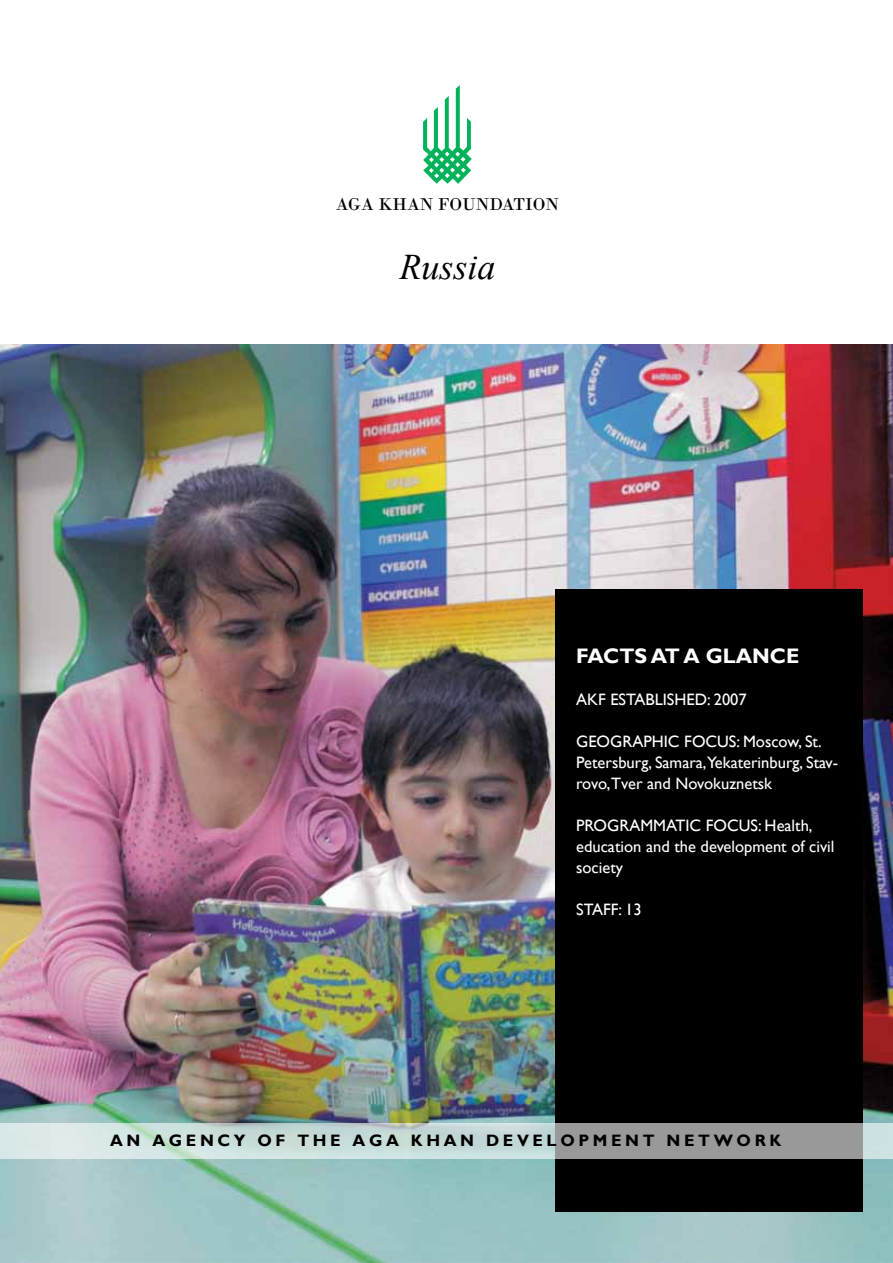
<style>
.page{position:relative;width:893px;height:1263px;background:#fff}
.page>*{position:absolute;margin:0;border:0;box-sizing:border-box;transform-origin:0 0}
.t1{font:italic 36px "Times New Roman";color:#000}
.t2{font:700 21px "Gill Sans";color:#fff}
.t3{font:18px "Bodoni";color:#000}
.t4{font:16.5px/21px "Gill Sans";color:#fff}
.t5{font:700 16.5px "Gill Sans";letter-spacing:.22em;color:#000}
</style>
<div class="page">
<img style="left:0;top:345px;width:893px;height:918px">
<svg style="left:423px;top:85px;width:49px;height:99px"></svg>
<div style="left:555px;top:589px;width:308px;height:623px;background:#000"></div>
<svg style="left:0;top:1124px;width:893px;height:35px;background:#bac7c5"></svg>
<p class="t3" style="left:336px;top:193px;width:225px">AGA KHAN FOUNDATION</p>
<h1 class="t1" style="left:400px;top:242px;width:98px">Russia</h1>
<p class="t2" style="left:576px;top:643px;width:225px">FACTS AT A GLANCE</p>
<p class="t4" style="left:576px;top:689px;width:172px">AKF ESTABLISHED: 2007</p>
<p class="t4" style="left:576px;top:731px;width:263px">GEOGRAPHIC FOCUS: Moscow, St.<br>Petersburg, Samara,Yekaterinburg, Stav&shy;rovo,Tver and Novokuznetsk</p>
<p class="t4" style="left:576px;top:815px;width:260px">PROGRAMMATIC FOCUS: Health, education and the development of civil society</p>
<p class="t4" style="left:576px;top:899px;width:67px">STAFF: 13</p>
<p class="t5" style="left:110px;top:1130px;width:75px">AN AGENC</p>
<p class="t5" style="left:234px;top:1130px;width:151px">Y OF T HE AGA</p>
<p class="t5" style="left:411px;top:1130px;width:49px">KHAN</p>
<p class="t5" style="left:486px;top:1130px;width:141px">DE VEL OPMENT</p>
<p class="t5" style="left:667px;top:1130px;width:115px">NET WORK</p>
</div>
